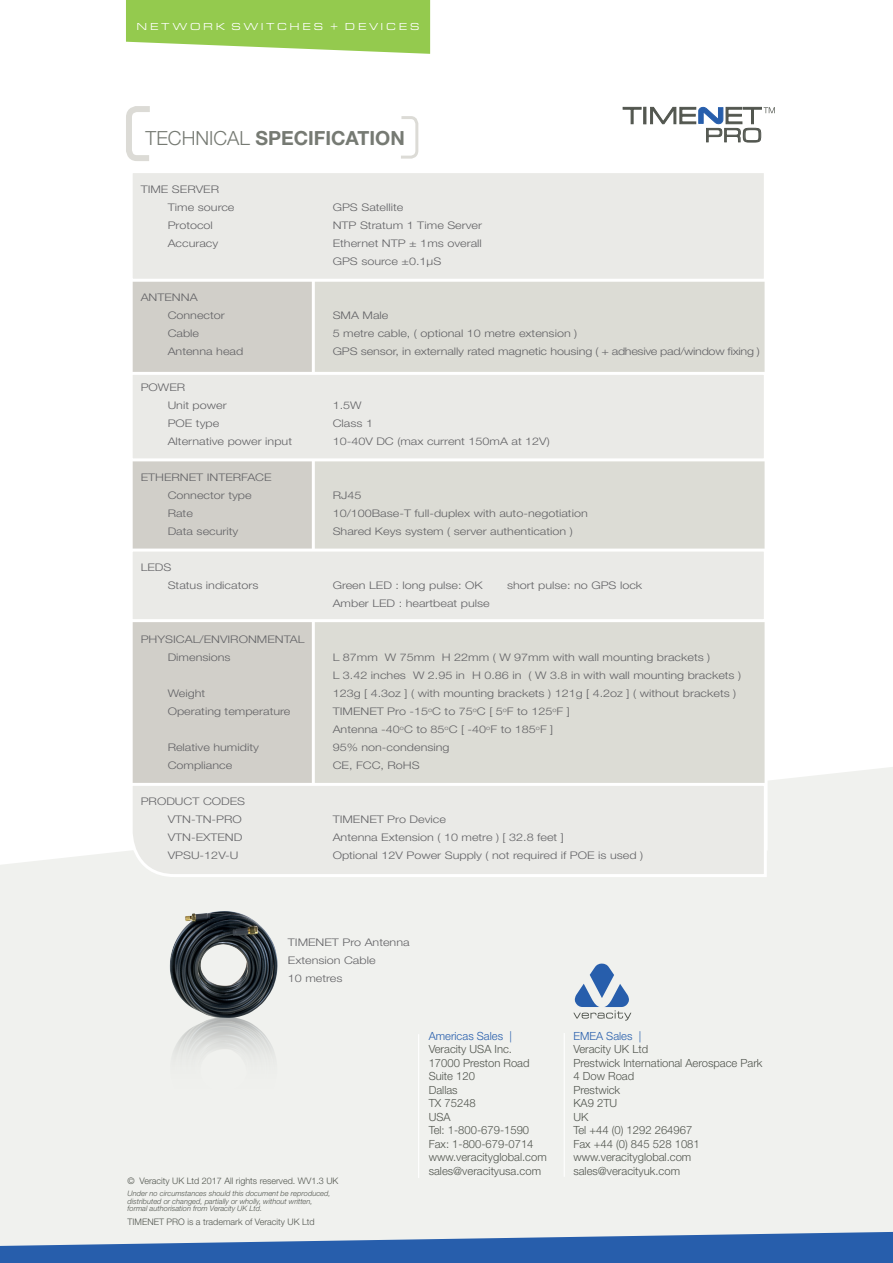
<style>
.page{position:relative;width:893px;height:1263px;background:#fff}
.page>*{position:absolute;margin:0;border:0;box-sizing:border-box;transform-origin:0 0}
.t1{font:20.25px "Eurostile Ext";color:#52564f}
.t2{font:700 19.5px "Helvetica Neue LT Std";color:#767a73}
.t3{font:300 11.25px/13.5px "Helvetica Neue LT Std";color:#52564f}
.t4{font:300 11.25px "Helvetica Neue LT Std";color:#275eac}
.t5{font:300 10.5px/18px "Helvetica Neue LT Std";color:#636366;scale:1.2 1}
.t6{font:10.5px "Eurostile Ext";letter-spacing:.26em;color:#fff}
.t7{font:300 9px "Helvetica Neue LT Std";color:#52564f}
.t8{font:italic 300 7.5px/7.5px "Helvetica Neue LT Std";color:#52564f}
.s1{font-weight:300}
</style>
<div class="page">
<div style="left:0;top:767px;width:893px;height:465px;background:#f0f1ee"></div>
<svg style="left:0;top:1232px;width:893px;height:31px;background:#537eba"></svg>
<hr style="left:564px;top:1033px;width:1px;height:144px;background:#fff">
<svg style="left:573px;top:963px;width:58px;height:57px;background:#abbdd3"></svg>
<hr style="left:418px;top:1034px;width:1px;height:144px;background:#fff">
<div style="left:128px;top:282px;width:184px;height:499px;background:#d1cfc9"></div>
<div style="left:312px;top:170px;width:456px;height:680px;background:#dcdcd5;border:3px solid #fff"></div>
<svg style="left:128px;top:781px;width:640px;height:97px;background:#ebebe8"></svg>
<div style="left:130px;top:170px;width:637px;height:112px;background:#eaeae7;border:3px solid #fff"></div>
<div style="left:130px;top:372px;width:637px;height:89px;background:#eaeae7;border:3px solid #fff"></div>
<div style="left:130px;top:549px;width:637px;height:73px;background:#eaeae7;border:3px solid #fff"></div>
<svg style="left:401px;top:116px;width:18px;height:43px"></svg>
<svg style="left:126px;top:106px;width:24px;height:55px"></svg>
<svg style="left:126px;top:0;width:304px;height:54px;background:#a0d062"></svg>
<svg style="left:623px;top:107px;width:18px;height:17px"></svg>
<div style="left:643px;top:107px;width:3px;height:17px;background:#52564f;border:1px solid #52564f"></div>
<svg style="left:650px;top:106px;width:125px;height:36px"></svg>
<img style="left:170px;top:911px;width:108px;height:213px">
<p class="t6" style="left:137px;top:21px;width:284px">NETWORK SWITCHES + DEVICES</p>
<h2 class="t2" style="left:146px;top:126px;width:261px"><span class="s1">TECHNICAL</span> SPECIFICATION</h2>
<p class="t5" style="left:168px;top:180px;width:57px;text-indent:-27px">TIME SERVER<br>Time source</p>
<p class="t5" style="left:333px;top:198px;width:60px">GPS Satellite</p>
<p class="t5" style="left:168px;top:216px;width:39px">Protocol</p>
<p class="t5" style="left:333px;top:216px;width:126px">NTP Stratum 1 Time Server</p>
<p class="t5" style="left:168px;top:234px;width:44px">Accuracy</p>
<p class="t5" style="left:333px;top:234px;width:126px">Ethernet NTP ± 1ms overall<br>GPS source ±0.1μS</p>
<p class="t5" style="left:168px;top:288px;width:49px;text-indent:-27px">ANTENNA<br>Connector</p>
<p class="t5" style="left:333px;top:306px;width:48px">SMA Male</p>
<h1 class="t1" style="left:705px;top:124px;width:59px">PRO</h1>
<p class="t5" style="left:168px;top:324px;width:28px">Cable</p>
<p class="t5" style="left:333px;top:324px;width:205px">5 metre cable, ( optional 10 metre extension )</p>
<p class="t5" style="left:168px;top:342px;width:65px">Antenna head</p>
<p class="t5" style="left:333px;top:342px;width:358px">GPS sensor, in externally rated magnetic housing ( + adhesive pad/window fixing )</p>
<p class="t5" style="left:168px;top:378px;width:51px;text-indent:-27px">POWER<br>Unit power</p>
<p class="t5" style="left:333px;top:396px;width:26px">1.5W</p>
<p class="t5" style="left:168px;top:414px;width:44px">POE type</p>
<p class="t5" style="left:333px;top:414px;width:35px">Class 1</p>
<p class="t5" style="left:168px;top:432px;width:105px">Alternative power input</p>
<p class="t5" style="left:333px;top:432px;width:182px">10-40V DC (max current 150mA at 12V)</p>
<p class="t5" style="left:168px;top:468px;width:88px;text-indent:-27px">ETHERNET INTERFACE<br>Connector type</p>
<p class="t5" style="left:333px;top:486px;width:25px">RJ45</p>
<p class="t5" style="left:168px;top:504px;width:23px">Rate</p>
<p class="t5" style="left:333px;top:504px;width:214px">10/100Base-T full-duplex with auto-negotiation</p>
<p class="t5" style="left:168px;top:522px;width:60px">Data security</p>
<p class="t5" style="left:333px;top:522px;width:202px">Shared Keys system ( server authentication )</p>
<p class="t5" style="left:168px;top:558px;width:77px;text-indent:-27px">LEDS<br>Status indicators</p>
<p class="t5" style="left:333px;top:576px;width:126px">Green LED : long pulse: OK</p>
<p class="t5" style="left:507px;top:576px;width:114px">short pulse: no GPS lock</p>
<p class="t5" style="left:333px;top:594px;width:132px">Amber LED : heartbeat pulse</p>
<p class="t5" style="left:168px;top:630px;width:116px;text-indent:-27px">PHYSICAL/ENVIRONMENTAL<br>Dimensions</p>
<p class="t5" style="left:333px;top:648px;width:342px">L 87mm W 75mm H 22mm ( W 97mm with wall mounting brackets )<br>L 3.42 inches W 2.95 in H 0.86 in ( W 3.8 in with wall mounting brackets )</p>
<p class="t5" style="left:168px;top:684px;width:33px">Weight</p>
<p class="t5" style="left:333px;top:684px;width:338px">123g [ 4.3oz ] ( with mounting brackets ) 121g [ 4.2oz ] ( without brackets )</p>
<p class="t5" style="left:168px;top:702px;width:104px">Operating temperature</p>
<p class="t5" style="left:333px;top:702px;width:199px">TIMENET Pro -15<sup>o</sup>C to 75<sup>o</sup>C [ 5<sup>o</sup>F to 125<sup>o</sup>F ]<br>Antenna -40<sup>o</sup>C to 85<sup>o</sup>C [ -40<sup>o</sup>F to 185<sup>o</sup>F ]</p>
<p class="t5" style="left:168px;top:738px;width:78px">Relative humidity</p>
<p class="t5" style="left:333px;top:738px;width:99px">95% non-condensing</p>
<p class="t5" style="left:168px;top:756px;width:55px">Compliance</p>
<p class="t5" style="left:333px;top:756px;width:74px">CE, FCC, RoHS</p>
<p class="t5" style="left:168px;top:792px;width:66px;text-indent:-27px">PRODUCT CODES<br>VTN-TN-PRO</p>
<p class="t5" style="left:333px;top:810px;width:96px">TIMENET Pro Device</p>
<p class="t5" style="left:168px;top:828px;width:64px">VTN-EXTEND</p>
<p class="t5" style="left:333px;top:828px;width:194px">Antenna Extension ( 10 metre ) [ 32.8 feet ]</p>
<p class="t5" style="left:168px;top:846px;width:60px">VPSU-12V-U</p>
<p class="t5" style="left:333px;top:846px;width:260px">Optional 12V Power Supply ( not required if POE is used )</p>
<p class="t5" style="left:288px;top:933px;width:103px">TIMENET Pro Antenna<br>Extension Cable<br>10 metres</p>
<p class="t7" style="left:128px;top:1176px;width:212px">© Veracity UK Ltd 2017 All rights reserved. WV1.3 UK</p>
<p class="t8" style="left:128px;top:1190px;width:204px">Under no circumstances should this document be reproduced, distributed or changed, partially or wholly, without written, formal authorisation from Veracity UK Ltd.</p>
<p class="t7" style="left:128px;top:1216px;width:189px">TIMENET PRO is a trademark of Veracity UK Ltd</p>
<p class="t4" style="left:429px;top:1029px;width:85px">Americas Sales |</p>
<p class="t3" style="left:429px;top:1042px;width:119px">Veracity USA Inc.<br>17000 Preston Road<br>Suite 120<br>Dallas<br>TX 75248<br>USA<br>Tel: 1-800-679-1590<br>Fax: 1-800-679-0714 www.veracityglobal.com sales@veracityusa.com</p>
<p class="t4" style="left:573px;top:1029px;width:69px">EMEA Sales |</p>
<p class="t3" style="left:573px;top:1042px;width:191px">Veracity UK Ltd<br>Prestwick International Aerospace Park<br>4 Dow Road<br>Prestwick<br>KA9 2TU<br>UK<br>Tel +44 (0) 1292 264967<br>Fax +44 (0) 845 528 1081 www.veracityglobal.com sales@veracityuk.com</p>
</div>
